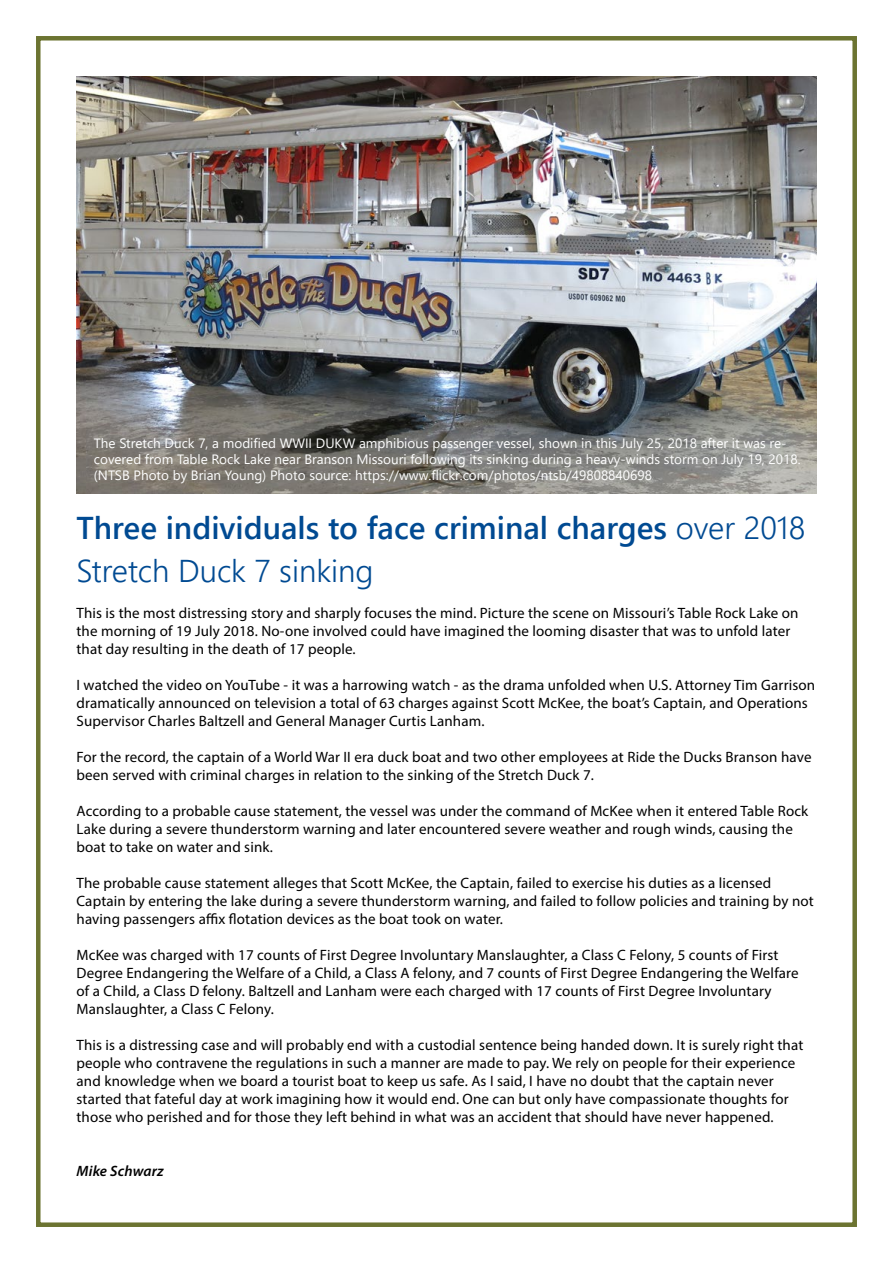
<style>
.page{position:relative;width:893px;height:1263px;background:#fff}
.page>*{position:absolute;margin:0;border:0;box-sizing:border-box;transform-origin:0 0}
.t1{font:600 31.5px/43.2px "Segoe UI";color:#004a92}
.t2{font:15px/18px "Myriad Pro";letter-spacing:.01em;color:#000}
.t3{font:italic 600 15px "Myriad Pro";letter-spacing:.01em;color:#000}
.t4{font:13.5px/16.2px "Segoe UI";color:#fff}
.s1{font-weight:300}
</style>
<div class="page">
<div style="left:36px;top:36px;width:821px;height:1191px;border:4px solid #6c7431"></div>
<img style="left:77px;top:77px;width:739px;height:416px">
<p class="t4" style="left:94px;top:434px;width:708px">The Stretch Duck 7, a modified WWII DUKW amphibious passenger vessel, shown in this July 25, 2018 after it was re&shy;covered from Table Rock Lake near Branson Missouri following its sinking during a heavy-winds storm on July 19, 2018. (NTSB Photo by Brian Young) Photo source: https://www.flickr.com/photos/ntsb/49808840698</p>
<h1 class="t1" style="left:77px;top:503px;width:730px">Three individuals to face criminal charges <span class="s1">over 2018<br>Stretch Duck 7 sinking</span></h1>
<p class="t2" style="left:77px;top:603px;width:724px">This is the most distressing story and sharply focuses the mind. Picture the scene on Missouri’s Table Rock Lake on the morning of 19 July 2018. No-one involved could have imagined the looming disaster that was to unfold later that day resulting in the death of 17 people.</p>
<p class="t2" style="left:77px;top:675px;width:740px">I watched the video on YouTube - it was a harrowing watch - as the drama unfolded when U.S. Attorney Tim Garrison dramatically announced on television a total of 63 charges against Scott McKee, the boat’s Captain, and Operations<br>Supervisor Charles Baltzell and General Manager Curtis Lanham.</p>
<p class="t2" style="left:77px;top:747px;width:736px">For the record, the captain of a World War II era duck boat and two other employees at Ride the Ducks Branson have been served with criminal charges in relation to the sinking of the Stretch Duck 7.</p>
<p class="t2" style="left:77px;top:801px;width:733px">According to a probable cause statement, the vessel was under the command of McKee when it entered Table Rock<br>Lake during a severe thunderstorm warning and later encountered severe weather and rough winds, causing the boat to take on water and sink.</p>
<p class="t2" style="left:77px;top:873px;width:739px">The probable cause statement alleges that Scott McKee, the Captain, failed to exercise his duties as a licensed<br>Captain by entering the lake during a severe thunderstorm warning, and failed to follow policies and training by not having passengers affix flotation devices as the boat took on water.</p>
<p class="t2" style="left:77px;top:945px;width:724px">McKee was charged with 17 counts of First Degree Involuntary Manslaughter, a Class C Felony, 5 counts of First Degree Endangering the Welfare of a Child, a Class A felony, and 7 counts of First Degree Endangering the Welfare of a Child, a Class D felony. Baltzell and Lanham were each charged with 17 counts of First Degree Involuntary Manslaughter, a Class C Felony.</p>
<p class="t2" style="left:77px;top:1035px;width:728px">This is a distressing case and will probably end with a custodial sentence being handed down. It is surely right that people who contravene the regulations in such a manner are made to pay. We rely on people for their experience and knowledge when we board a tourist boat to keep us safe. As I said, I have no doubt that the captain never started that fateful day at work imagining how it would end. One can but only have compassionate thoughts for those who perished and for those they left behind in what was an accident that should have never happened.</p>
<p class="t3" style="left:77px;top:1161px;width:89px">Mike Schwarz</p>
</div>
